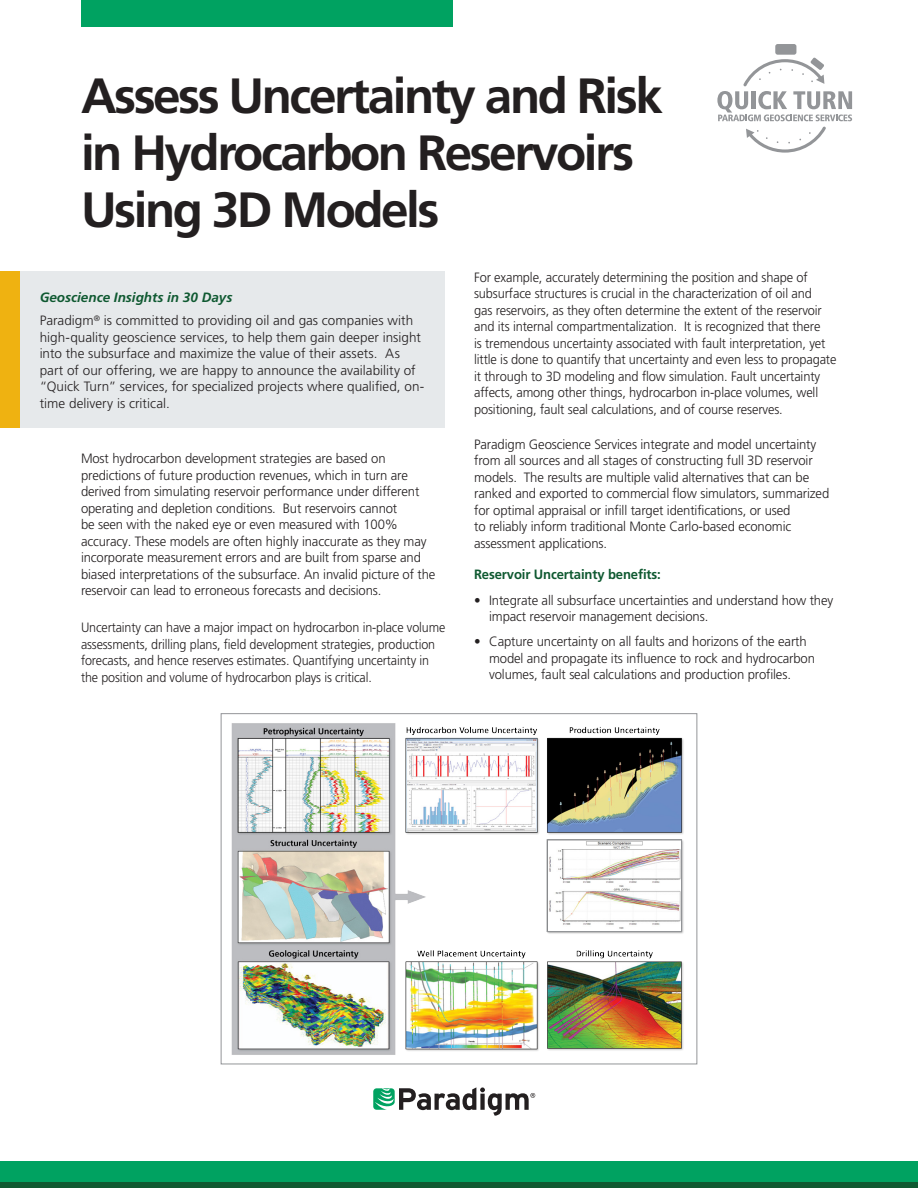
<style>
.page{position:relative;width:918px;height:1188px;background:#fff}
.page>*{position:absolute;margin:0;border:0;box-sizing:border-box;transform-origin:0 0}
.t1{font:700 49.5px/57px "Frutiger LT Std";letter-spacing:-.05em;color:#231f20}
.t2{font:300 13.5px/16.5px "Frutiger LT Std";letter-spacing:-.01em;color:#231f20}
.t3{font:300 13.5px/16.5px "Frutiger LT Std";letter-spacing:-.01em;color:#231f20;scale:.95 1}
.t4{font:300 13.5px/16.5px "Frutiger LT Std";letter-spacing:-.01em;color:#231f20;scale:.93 1}
.t5{font:700 13.5px "Frutiger LT Std";letter-spacing:-.01em;color:#0f5931}
.t6{font:italic 700 13.5px "Frutiger LT Std";color:#0f5931}
</style>
<div class="page">
<svg style="left:0;top:1181px;width:918px;height:7px;background:#0c6337"></svg>
<div style="left:0;top:1161px;width:918px;height:20px;background:#00a261"></div>
<svg style="left:373px;top:1087px;width:162px;height:29px"></svg>
<div style="left:19px;top:272px;width:426px;height:156px;background:#e6e9eb"></div>
<img style="left:231px;top:723px;width:453px;height:332px">
<div style="left:547px;top:839px;width:135px;height:93px;border:1px solid #939598"></div>
<div style="left:81px;top:0;width:371px;height:27px;background:#00a261"></div>
<div style="left:775px;top:44px;width:21px;height:11px;background:#939598;border-radius:2px"></div>
<svg style="left:717px;top:57px;width:135px;height:96px"></svg>
<div style="left:0;top:272px;width:19px;height:156px;background:#efb211"></div>
<h1 class="t1" style="left:81px;top:67px;width:583px">Assess Uncertainty and Risk in Hydrocarbon Reservoirs<br>Using 3D Models</h1>
<h4 class="t6" style="left:40px;top:289px;width:194px">Geoscience Insights in 30 Days</h4>
<p class="t2" style="left:40px;top:313px;width:386px">Paradigm<sup>®</sup> is committed to providing oil and gas companies with high-quality geoscience services, to help them gain deeper insight into the subsurface and maximize the value of their assets. As part of our offering, we are happy to announce the availability of “Quick Turn” services, for specialized projects where qualified, on&shy;time delivery is critical.</p>
<h4 class="t2" style="left:81px;top:451px;width:356px">Most hydrocarbon development strategies are based on predictions of future production revenues, which in turn are derived from simulating reservoir performance under different operating and depletion conditions. But reservoirs cannot<br>be seen with the naked eye or even measured with 100% accuracy. These models are often highly inaccurate as they may incorporate measurement errors and are built from sparse and biased interpretations of the subsurface. An invalid picture of the reservoir can lead to erroneous forecasts and decisions.</h4>
<h4 class="t4" style="left:81px;top:619px;width:393px">Uncertainty can have a major impact on hydrocarbon in-place volume assessments, drilling plans, field development strategies, production forecasts, and hence reserves estimates. Quantifying uncertainty in the position and volume of hydrocarbon plays is critical.</h4>
<h4 class="t3" style="left:474px;top:269px;width:383px">For example, accurately determining the position and shape of subsurface structures is crucial in the characterization of oil and<br>gas reservoirs, as they often determine the extent of the reservoir and its internal compartmentalization. It is recognized that there<br>is tremendous uncertainty associated with fault interpretation, yet little is done to quantify that uncertainty and even less to propagate it through to 3D modeling and flow simulation. Fault uncertainty affects, among other things, hydrocarbon in-place volumes, well positioning, fault seal calculations, and of course reserves.</h4>
<h4 class="t2" style="left:474px;top:436px;width:357px">Paradigm Geoscience Services integrate and model uncertainty from all sources and all stages of constructing full 3D reservoir models. The results are multiple valid alternatives that can be ranked and exported to commercial flow simulators, summarized for optimal appraisal or infill target identifications, or used<br>to reliably inform traditional Monte Carlo-based economic assessment applications.</h4>
<h4 class="t5" style="left:474px;top:566px;width:188px">Reservoir Uncertainty benefits:</h4>
<h4 class="t2" style="left:489px;top:592px;width:346px;text-indent:-15px">• Integrate all subsurface uncertainties and understand how they impact reservoir management decisions.</h4>
<h4 class="t2" style="left:489px;top:633px;width:327px;text-indent:-15px">• Capture uncertainty on all faults and horizons of the earth model and propagate its influence to rock and hydrocarbon volumes, fault seal calculations and production profiles.</h4>
</div>
